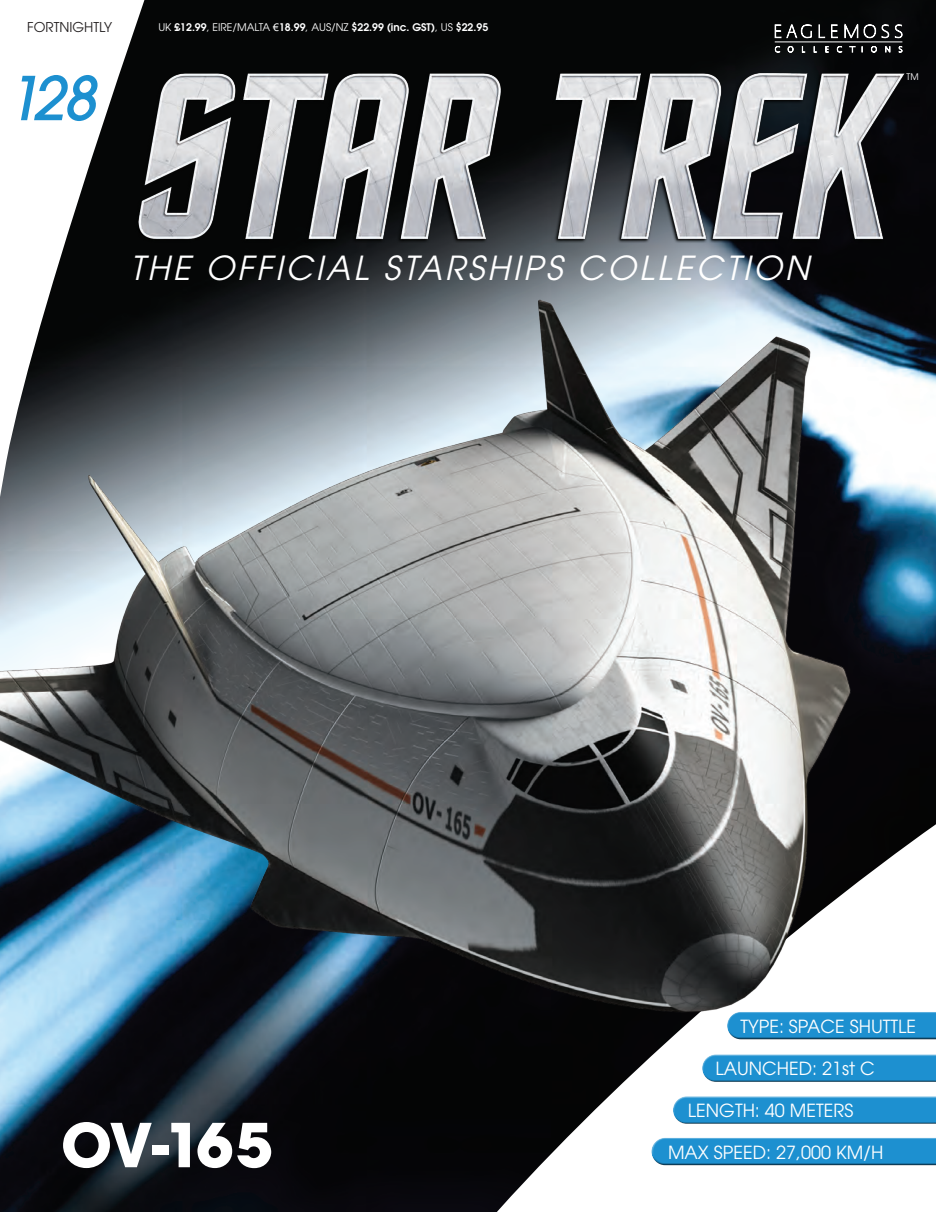
<style>
.page{position:relative;width:936px;height:1212px;background:#fff}
.page>*{position:absolute;margin:0;border:0;box-sizing:border-box;transform-origin:0 0}
.t1{font:700 60px "Avant Garde";color:#fff}
.t2{font:italic 500 60px "Avant Garde LT";color:#1d90d0}
.t3{font:italic 33px "Avant Garde LT";letter-spacing:.09em;color:#fff}
.t4{font:18px "Avant Garde";color:#fff}
.t5{font:13.5px "Avant Garde";color:#231f20}
.t6{font:600 10.5px "Avant Garde";color:#fff}
.t7{font:9px "Avant Garde";color:#fff}
.s1{font-weight:400}
.s2{font-family:"Arial";font-weight:400}
</style>
<div class="page">
<img style="left:178px;top:0;width:757px;height:811px">
<svg style="left:877px;top:811px;width:58px;height:57px;fill:#050504"></svg>
<svg style="left:62px;top:0;width:116px;height:252px"></svg>
<div style="left:726px;top:1009px;width:209px;height:23px;background:#fff;opacity:.75"></div>
<div style="left:726px;top:1016px;width:209px;height:24px;background:#231f20;opacity:.75"></div>
<div style="left:701px;top:1052px;width:234px;height:23px;background:#fff;opacity:.75"></div>
<div style="left:701px;top:1058px;width:234px;height:25px;background:#231f20;opacity:.75"></div>
<div style="left:672px;top:1094px;width:263px;height:22px;background:#fff;opacity:.75"></div>
<div style="left:672px;top:1100px;width:263px;height:25px;background:#231f20;opacity:.75"></div>
<div style="left:651px;top:1135px;width:284px;height:23px;background:#fff;opacity:.75"></div>
<div style="left:651px;top:1142px;width:284px;height:24px;background:#231f20;opacity:.75"></div>
<svg style="left:774px;top:22px;width:37px;height:16px"></svg>
<svg style="left:818px;top:24px;width:19px;height:14px"></svg>
<svg style="left:844px;top:23px;width:58px;height:16px"></svg>
<svg style="left:774px;top:46px;width:6px;height:3px"></svg>
<svg style="left:787px;top:46px;width:7px;height:3px"></svg>
<svg style="left:801px;top:46px;width:4px;height:3px"></svg>
<svg style="left:813px;top:46px;width:4px;height:3px"></svg>
<svg style="left:824px;top:46px;width:5px;height:3px"></svg>
<svg style="left:836px;top:46px;width:6px;height:3px"></svg>
<svg style="left:848px;top:46px;width:15px;height:3px"></svg>
<svg style="left:870px;top:46px;width:7px;height:3px"></svg>
<svg style="left:884px;top:46px;width:6px;height:3px"></svg>
<svg style="left:898px;top:46px;width:4px;height:3px"></svg>
<hr style="left:774px;top:42px;width:128px;height:1px;background:#fff">
<img style="left:123px;top:49px;width:792px;height:250px">
<img style="left:0;top:252px;width:877px;height:960px">
<p class="t5" style="left:27px;top:19px;width:87px">FORTNIGHTLY</p>
<h1 class="t2" style="left:5px;top:61px;width:92px">128</h1>
<p class="t6" style="left:158px;top:20px;width:331px"><span class="s1">UK</span> £12.99<span class="s1">, EIRE/MALTA</span> <span class="s2">€</span>18.99<span class="s1">, AUS/NZ</span> $22.99 (inc. GST)<span class="s1">, US</span> $22.95</p>
<h2 class="t3" style="left:130px;top:249px;width:680px">THE OFFICIAL STARSHIPS COLLECTION</h2>
<p class="t7" style="left:906px;top:72px;width:14px">TM</p>
<h1 class="t1" style="left:61px;top:1106px;width:213px">OV-165</h1>
<p class="t4" style="left:740px;top:1016px;width:177px">TYPE: SPACE SHUTTLE</p>
<p class="t4" style="left:715px;top:1058px;width:161px">LAUNCHED: 21st C</p>
<p class="t4" style="left:688px;top:1100px;width:167px">LENGTH: 40 METERS</p>
<p class="t4" style="left:668px;top:1142px;width:217px">MAX SPEED: 27,000 KM/H</p>
</div>
